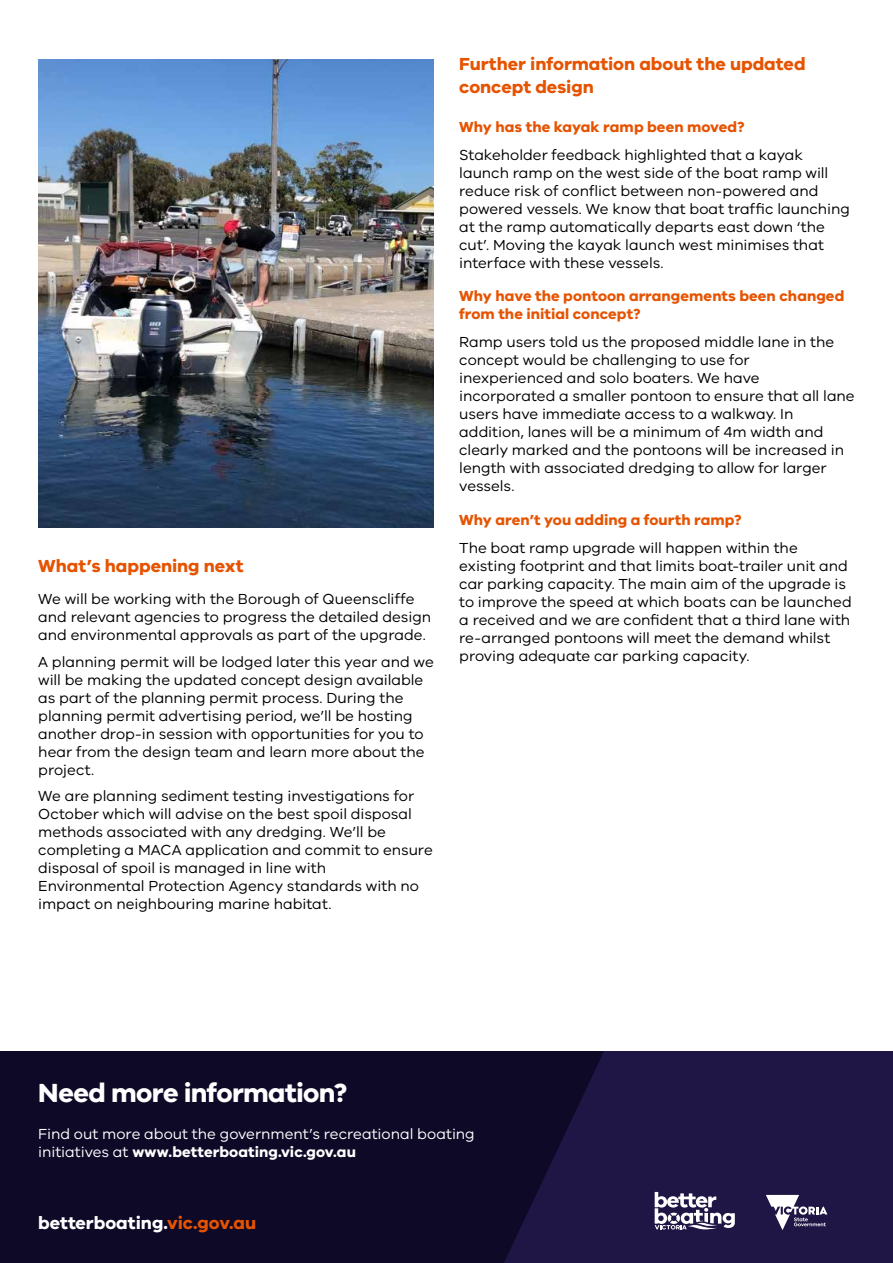
<style>
.page{position:relative;width:893px;height:1263px;background:#fff}
.page>*{position:absolute;margin:0;border:0;box-sizing:border-box;transform-origin:0 0}
.t1{font:700 27px "VIC";letter-spacing:-.02em;color:#fff}
.t2{font:700 18px/22.5px "VIC";color:#e65300}
.t3{font:700 18px "VIC";color:#fff}
.t4{font:15px/18px "VIC";color:#000}
.t5{font:700 15px/18px "VIC";letter-spacing:.005em;color:#e65300}
.t6{font:15px/18px "VIC";color:#fff}
.s1{font-weight:700}
.s2{color:#e65300}
</style>
<div class="page">
<div style="left:0;top:1051px;width:893px;height:212px;background:#1f1646"></div>
<svg style="left:0;top:1051px;width:658px;height:212px;fill:#0e0927"></svg>
<svg style="left:766px;top:1195px;width:61px;height:35px"></svg>
<svg style="left:655px;top:1192px;width:80px;height:40px"></svg>
<img style="left:38px;top:60px;width:396px;height:467px">
<p class="t2" style="left:38px;top:554px;width:207px">What’s happening next</p>
<p class="t4" style="left:38px;top:590px;width:394px">We will be working with the Borough of Queenscliffe and relevant agencies to progress the detailed design and environmental approvals as part of the upgrade.</p>
<p class="t4" style="left:38px;top:652px;width:397px">A planning permit will be lodged later this year and we will be making the updated concept design available as part of the planning permit process. During the planning permit advertising period, we’ll be hosting another drop-in session with opportunities for you to hear from the design team and learn more about the project.</p>
<p class="t4" style="left:38px;top:787px;width:396px">We are planning sediment testing investigations for October which will advise on the best spoil disposal methods associated with any dredging. We’ll be completing a MACA application and commit to ensure disposal of spoil is managed in line with Environmental Protection Agency standards with no impact on neighbouring marine habitat.</p>
<p class="t2" style="left:459px;top:52px;width:348px">Further information about the updated concept design</p>
<p class="t5" style="left:459px;top:117px;width:287px">Why has the kayak ramp been moved?</p>
<p class="t4" style="left:459px;top:145px;width:392px">Stakeholder feedback highlighted that a kayak launch ramp on the west side of the boat ramp will reduce risk of conflict between non-powered and powered vessels. We know that boat traffic launching at the ramp automatically departs east down ‘the cut’. Moving the kayak launch west minimises that interface with these vessels.</p>
<p class="t5" style="left:459px;top:287px;width:387px">Why have the pontoon arrangements been changed from the initial concept?</p>
<p class="t4" style="left:459px;top:333px;width:397px">Ramp users told us the proposed middle lane in the concept would be challenging to use for inexperienced and solo boaters. We have incorporated a smaller pontoon to ensure that all lane users have immediate access to a walkway. In addition, lanes will be a minimum of 4m width and clearly marked and the pontoons will be increased in length with associated dredging to allow for larger vessels.</p>
<p class="t5" style="left:459px;top:510px;width:284px">Why aren’t you adding a fourth ramp?</p>
<p class="t4" style="left:459px;top:538px;width:394px">The boat ramp upgrade will happen within the existing footprint and that limits boat-trailer unit and car parking capacity. The main aim of the upgrade is to improve the speed at which boats can be launched a received and we are confident that a third lane with re-arranged pontoons will meet the demand whilst proving adequate car parking capacity.</p>
<h1 class="t1" style="left:38px;top:1076px;width:311px">Need more information?</h1>
<p class="t6" style="left:38px;top:1124px;width:438px">Find out more about the government’s recreational boating initiatives at <span class="s1">www.betterboating.vic.gov.au</span></p>
<p class="t3" style="left:38px;top:1211px;width:219px">betterboating.<span class="s2">vic.gov.au</span></p>
</div>
